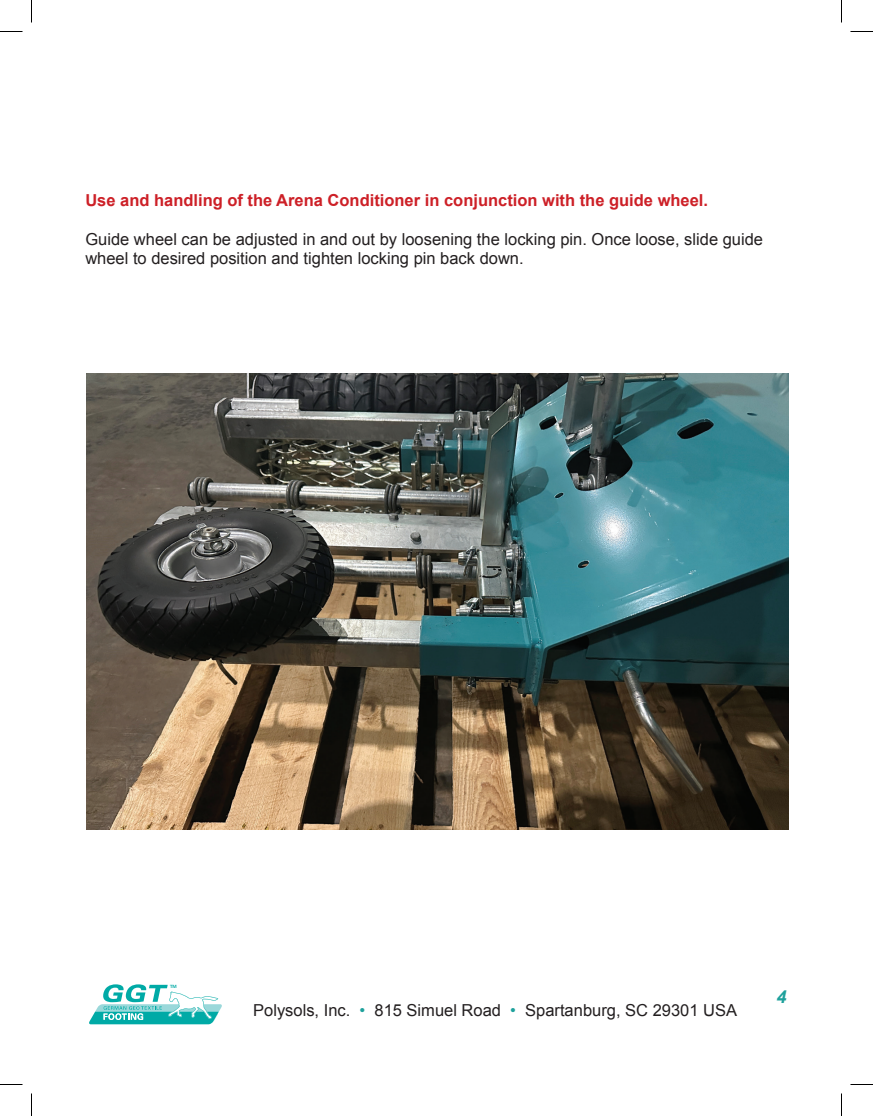
<style>
.page{position:relative;width:873px;height:1116px;background:#fff}
.page>*{position:absolute;margin:0;border:0;box-sizing:border-box;transform-origin:0 0}
.t1{font:italic 700 18px "Arial";color:#1ea19c}
.t2{font:16.5px/19.5px "Arial";color:#231f20}
.t3{font:700 16.5px "Arial";color:#cd2027}
.t4{font:600 4.2px "Eurostile LT Std";color:#00aaa6}
.s1{color:#1ea19c}
</style>
<div class="page">
<svg style="left:89px;top:984px;width:133px;height:41px"></svg>
<img style="left:87px;top:373px;width:701px;height:456px">
<svg style="left:0;top:31px;width:22px;height:1px"></svg>
<svg style="left:850px;top:31px;width:23px;height:1px"></svg>
<svg style="left:0;top:1084px;width:22px;height:1px"></svg>
<svg style="left:850px;top:1084px;width:23px;height:1px"></svg>
<svg style="left:31px;top:0;width:1px;height:22px"></svg>
<svg style="left:31px;top:1094px;width:1px;height:22px"></svg>
<svg style="left:841px;top:0;width:1px;height:22px"></svg>
<svg style="left:841px;top:1094px;width:1px;height:22px"></svg>
<p class="t3" style="left:85px;top:189px;width:624px">Use and handling of the Arena Conditioner in conjunction with the guide wheel.</p>
<p class="t2" style="left:85px;top:229px;width:679px">Guide wheel can be adjusted in and out by loosening the locking pin. Once loose, slide guide wheel to desired position and tighten locking pin back down.</p>
<p class="t4" style="left:170px;top:984px;width:8px">TM</p>
<p class="t2" style="left:253px;top:1001px;width:485px">Polysols, Inc. <span class="s1">•</span> 815 Simuel Road <span class="s1">•</span> Spartanburg, SC 29301 USA</p>
<p class="t1" style="left:776px;top:985px;width:12px">4</p>
</div>
